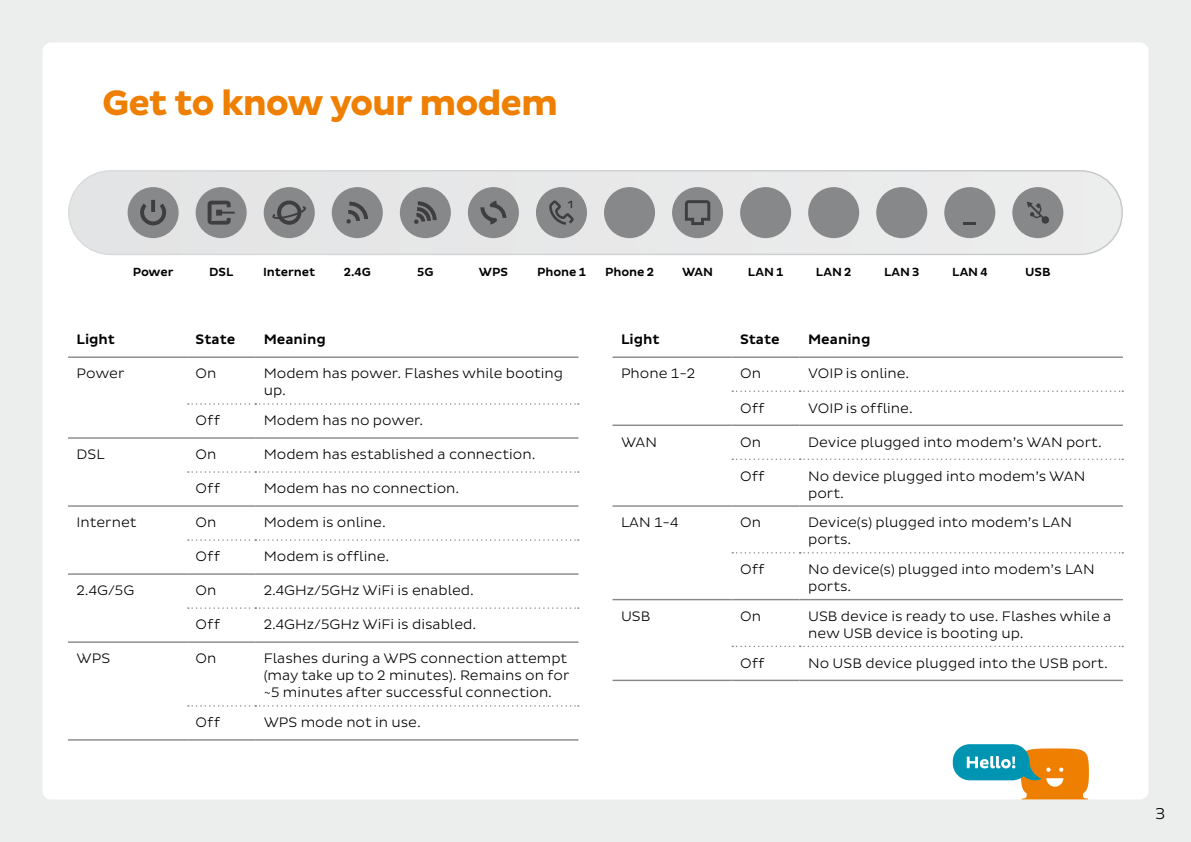
<style>
.page{position:relative;width:1191px;height:842px;background:#eceded}
.page>*{position:absolute;margin:0;border:0;box-sizing:border-box;transform-origin:0 0}
.t1{font:700 36px "Pluto Sans";letter-spacing:-.035em;color:#ee7f00}
.t2{font:300 16px "Pluto Sans";color:#000}
.t3{font:300 14px/17px "Pluto Sans";color:#000}
.t4{font:500 14px "Pluto Sans";color:#000}
.t5{font:500 12px "Pluto Sans";letter-spacing:-.005em;color:#000}
</style>
<div class="page">
<div style="left:43px;top:43px;width:1105px;height:756px;background:#fff;border-radius:9px"></div>
<hr style="left:612px;top:505px;width:119px;height:2px;background:#87888a">
<hr style="left:799px;top:505px;width:324px;height:2px;background:#87888a">
<hr style="left:612px;top:356px;width:119px;height:2px;background:#87888a">
<hr style="left:731px;top:356px;width:68px;height:2px;background:#87888a">
<hr style="left:799px;top:356px;width:324px;height:2px;background:#87888a">
<hr style="left:612px;top:424px;width:119px;height:2px;background:#87888a">
<hr style="left:731px;top:424px;width:68px;height:2px;background:#87888a">
<hr style="left:799px;top:424px;width:324px;height:2px;background:#87888a">
<hr style="left:731px;top:505px;width:68px;height:2px;background:#87888a">
<hr style="left:612px;top:599px;width:119px;height:1px;background:#87888a">
<hr style="left:731px;top:599px;width:68px;height:1px;background:#87888a">
<hr style="left:799px;top:599px;width:324px;height:1px;background:#87888a">
<hr style="left:612px;top:680px;width:119px;height:1px;background:#87888a">
<hr style="left:799px;top:680px;width:324px;height:1px;background:#87888a">
<hr style="left:731px;top:680px;width:68px;height:1px;background:#87888a">
<svg style="left:732px;top:459px;width:391px;height:1px"></svg>
<svg style="left:732px;top:552px;width:391px;height:1px"></svg>
<svg style="left:732px;top:390px;width:391px;height:2px"></svg>
<svg style="left:732px;top:646px;width:391px;height:1px"></svg>
<hr style="left:68px;top:641px;width:119px;height:2px;background:#87888a">
<hr style="left:255px;top:641px;width:323px;height:2px;background:#87888a">
<hr style="left:68px;top:739px;width:119px;height:2px;background:#87888a">
<hr style="left:255px;top:739px;width:323px;height:2px;background:#87888a">
<hr style="left:68px;top:356px;width:119px;height:2px;background:#87888a">
<hr style="left:187px;top:356px;width:68px;height:2px;background:#87888a">
<hr style="left:255px;top:356px;width:323px;height:2px;background:#87888a">
<hr style="left:187px;top:437px;width:68px;height:2px;background:#87888a">
<hr style="left:187px;top:505px;width:68px;height:2px;background:#87888a">
<hr style="left:187px;top:573px;width:68px;height:2px;background:#87888a">
<hr style="left:187px;top:641px;width:68px;height:2px;background:#87888a">
<hr style="left:68px;top:437px;width:119px;height:2px;background:#87888a">
<hr style="left:255px;top:437px;width:323px;height:2px;background:#87888a">
<hr style="left:187px;top:739px;width:68px;height:2px;background:#87888a">
<hr style="left:68px;top:505px;width:119px;height:2px;background:#87888a">
<hr style="left:255px;top:505px;width:323px;height:2px;background:#87888a">
<hr style="left:68px;top:573px;width:119px;height:2px;background:#87888a">
<hr style="left:255px;top:573px;width:323px;height:2px;background:#87888a">
<svg style="left:188px;top:403px;width:391px;height:2px"></svg>
<svg style="left:188px;top:705px;width:391px;height:2px"></svg>
<svg style="left:188px;top:471px;width:391px;height:2px"></svg>
<svg style="left:188px;top:539px;width:391px;height:2px"></svg>
<svg style="left:188px;top:607px;width:391px;height:2px"></svg>
<div style="left:69px;top:171px;width:1053px;height:83px;background:#e8e8e9;border-radius:42px"></div>
<div style="left:68px;top:170px;width:1055px;height:85px;border:1px solid #fff;border-radius:42px"></div>
<div style="left:128px;top:187px;width:51px;height:51px;background:#87888a;border-radius:50%"></div>
<div style="left:672px;top:187px;width:51px;height:51px;background:#87888a;border-radius:50%"></div>
<div style="left:400px;top:187px;width:51px;height:51px;background:#87888a;border-radius:50%"></div>
<div style="left:944px;top:187px;width:51px;height:51px;background:#87888a;border-radius:50%"></div>
<div style="left:264px;top:187px;width:51px;height:51px;background:#87888a;border-radius:50%"></div>
<div style="left:808px;top:187px;width:51px;height:51px;background:#87888a;border-radius:50%"></div>
<div style="left:536px;top:187px;width:51px;height:51px;background:#87888a;border-radius:50%"></div>
<div style="left:196px;top:187px;width:51px;height:51px;background:#87888a;border-radius:50%"></div>
<div style="left:740px;top:187px;width:51px;height:51px;background:#87888a;border-radius:50%"></div>
<div style="left:468px;top:187px;width:51px;height:51px;background:#87888a;border-radius:50%"></div>
<div style="left:1012px;top:187px;width:51px;height:51px;background:#87888a;border-radius:50%"></div>
<div style="left:332px;top:187px;width:51px;height:51px;background:#87888a;border-radius:50%"></div>
<div style="left:876px;top:187px;width:51px;height:51px;background:#87888a;border-radius:50%"></div>
<div style="left:604px;top:187px;width:51px;height:51px;background:#87888a;border-radius:50%"></div>
<svg style="left:1027px;top:202px;width:22px;height:22px"></svg>
<svg style="left:685px;top:200px;width:25px;height:25px"></svg>
<svg style="left:480px;top:201px;width:26px;height:24px"></svg>
<svg style="left:414px;top:201px;width:22px;height:23px"></svg>
<svg style="left:346px;top:202px;width:22px;height:22px"></svg>
<svg style="left:272px;top:200px;width:34px;height:25px"></svg>
<svg style="left:208px;top:201px;width:27px;height:24px"></svg>
<svg style="left:140px;top:200px;width:26px;height:25px"></svg>
<svg style="left:549px;top:200px;width:25px;height:25px"></svg>
<svg style="left:963px;top:222px;width:13px;height:3px"></svg>
<div style="left:952px;top:744px;width:77px;height:36px;background:#0094b3;border-radius:17px"></div>
<svg style="left:966px;top:748px;width:123px;height:51px"></svg>
<h2 class="t1" style="left:102px;top:82px;width:457px">Get to know your modem</h2>
<p class="t5" style="left:133px;top:265px;width:42px">Power</p>
<p class="t5" style="left:209px;top:265px;width:26px">DSL</p>
<p class="t5" style="left:263px;top:265px;width:54px">Internet</p>
<p class="t5" style="left:344px;top:265px;width:29px">2.4G</p>
<p class="t5" style="left:417px;top:265px;width:18px">5G</p>
<p class="t5" style="left:479px;top:265px;width:31px">WPS</p>
<p class="t5" style="left:537px;top:265px;width:50px">Phone 1</p>
<p class="t5" style="left:605px;top:265px;width:50px">Phone 2</p>
<p class="t5" style="left:682px;top:265px;width:33px">WAN</p>
<p class="t5" style="left:748px;top:265px;width:37px">L AN 1</p>
<p class="t5" style="left:816px;top:265px;width:37px">L AN 2</p>
<p class="t5" style="left:884px;top:265px;width:37px">L AN 3</p>
<p class="t5" style="left:952px;top:265px;width:37px">L AN 4</p>
<p class="t5" style="left:1025px;top:265px;width:27px">USB</p>
<p class="t4" style="left:77px;top:332px;width:40px">Light</p>
<p class="t4" style="left:196px;top:332px;width:41px">State</p>
<p class="t4" style="left:264px;top:332px;width:64px">Meaning</p>
<p class="t3" style="left:77px;top:365px;width:49px">Power</p>
<p class="t3" style="left:196px;top:365px;width:22px">On</p>
<p class="t3" style="left:196px;top:412px;width:26px">Off</p>
<p class="t3" style="left:264px;top:365px;width:301px">Modem has power. Flashes while booting up.</p>
<p class="t3" style="left:264px;top:412px;width:161px">Modem has no power.</p>
<p class="t3" style="left:77px;top:446px;width:30px">DSL</p>
<p class="t3" style="left:196px;top:446px;width:22px">On</p>
<p class="t3" style="left:264px;top:446px;width:273px">Modem has established a connection.</p>
<p class="t3" style="left:196px;top:480px;width:26px">Off</p>
<p class="t3" style="left:264px;top:480px;width:197px">Modem has no connection.</p>
<p class="t3" style="left:77px;top:514px;width:61px">Internet</p>
<p class="t3" style="left:196px;top:514px;width:22px">On</p>
<p class="t3" style="left:264px;top:514px;width:124px">Modem is online.</p>
<p class="t3" style="left:196px;top:548px;width:26px">Off</p>
<p class="t3" style="left:264px;top:548px;width:127px">Modem is offline.</p>
<p class="t3" style="left:77px;top:582px;width:59px">2.4G/5G</p>
<p class="t3" style="left:196px;top:582px;width:22px">On</p>
<p class="t3" style="left:264px;top:582px;width:212px">2.4GHz/5GHz WiFi is enabled.</p>
<p class="t3" style="left:196px;top:616px;width:26px">Off</p>
<p class="t3" style="left:264px;top:616px;width:214px">2.4GHz/5GHz WiFi is disabled.</p>
<p class="t3" style="left:77px;top:650px;width:35px">WPS</p>
<p class="t3" style="left:196px;top:650px;width:22px">On</p>
<p class="t3" style="left:264px;top:650px;width:307px">Flashes during a WPS connection attempt (may take up to 2 minutes). Remains on for ~5 minutes after successful connection.</p>
<p class="t3" style="left:264px;top:714px;width:159px">WPS mode not in use.</p>
<p class="t3" style="left:196px;top:714px;width:26px">Off</p>
<p class="t4" style="left:621px;top:332px;width:40px">Light</p>
<p class="t4" style="left:740px;top:332px;width:41px">State</p>
<p class="t4" style="left:808px;top:332px;width:64px">Meaning</p>
<p class="t3" style="left:621px;top:365px;width:76px">Phone 1-2</p>
<p class="t3" style="left:740px;top:365px;width:22px">On</p>
<p class="t3" style="left:808px;top:365px;width:103px">VOIP is online.</p>
<p class="t3" style="left:740px;top:399px;width:26px">Off</p>
<p class="t3" style="left:808px;top:399px;width:106px">VOIP is offline.</p>
<p class="t3" style="left:621px;top:433px;width:38px">WAN</p>
<p class="t3" style="left:740px;top:433px;width:22px">On</p>
<p class="t3" style="left:808px;top:433px;width:295px">Device plugged into modem’s WAN port.</p>
<p class="t3" style="left:740px;top:467px;width:26px">Off</p>
<p class="t3" style="left:808px;top:467px;width:279px">No device plugged into modem’s WAN port.</p>
<p class="t3" style="left:621px;top:514px;width:59px">LAN 1-4</p>
<p class="t3" style="left:740px;top:514px;width:22px">On</p>
<p class="t3" style="left:808px;top:514px;width:265px">Device(s) plugged into modem’s LAN ports.</p>
<p class="t3" style="left:740px;top:561px;width:26px">Off</p>
<p class="t3" style="left:808px;top:561px;width:288px">No device(s) plugged into modem’s LAN ports.</p>
<p class="t3" style="left:621px;top:608px;width:31px">USB</p>
<p class="t3" style="left:740px;top:608px;width:22px">On</p>
<p class="t3" style="left:808px;top:608px;width:305px">USB device is ready to use. Flashes while a new USB device is booting up.</p>
<p class="t3" style="left:740px;top:654px;width:26px">Off</p>
<p class="t3" style="left:808px;top:654px;width:301px">No USB device plugged into the USB port.</p>
<p class="t2" style="left:1155px;top:805px;width:12px">3</p>
</div>
